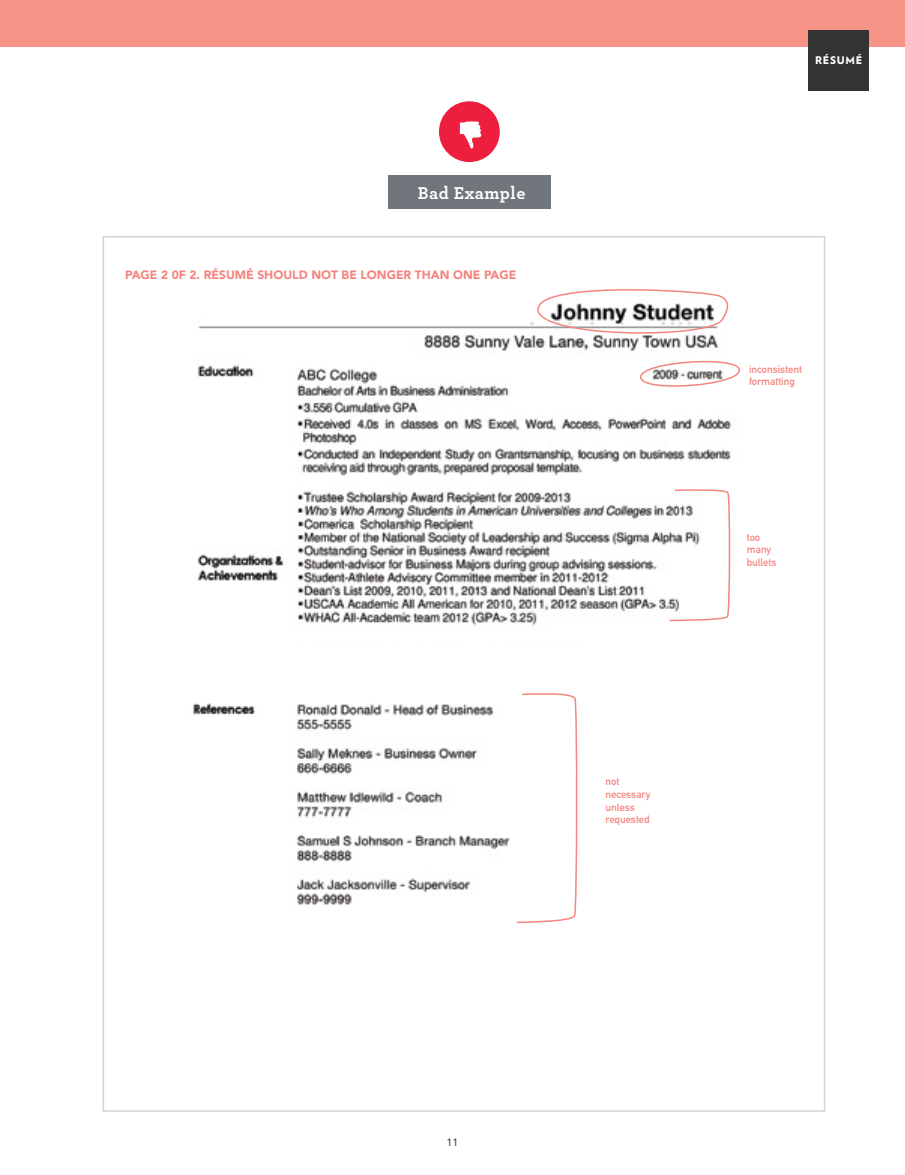
<style>
.page{position:relative;width:905px;height:1175px;background:#fff}
.page>*{position:absolute;margin:0;border:0;box-sizing:border-box;transform-origin:0 0}
.t1{font:700 18px "Archer";letter-spacing:.03em;color:#fff}
.t2{font:900 12px "Avenir";color:#f48580}
.t3{font:700 10.5px/12.6px "DIN Alternate";color:#f48580}
.t4{font:900 10.5px "Verlag";letter-spacing:.07em;color:#fff}
.t5{font:10.5px "Avenir";color:#333334}
</style>
<div class="page">
<div style="left:0;top:0;width:904px;height:46px;background:#f69587"></div>
<img style="left:193px;top:322px;width:539px;height:583px">
<div style="left:388px;top:175px;width:162px;height:34px;background:#70767b"></div>
<div style="left:439px;top:101px;width:61px;height:61px;background:#ee1e3e;border-radius:50%"></div>
<svg style="left:460px;top:121px;width:22px;height:28px"></svg>
<div style="left:808px;top:30px;width:61px;height:61px;background:#333334"></div>
<div style="left:288px;top:645px;width:317px;height:28px;background:#fff"></div>
<svg style="left:668px;top:488px;width:64px;height:134px"></svg>
<svg style="left:515px;top:691px;width:64px;height:232px"></svg>
<svg style="left:534px;top:289px;width:198px;height:51px"></svg>
<svg style="left:639px;top:353px;width:101px;height:40px"></svg>
<h1 class="t1" style="left:418px;top:179px;width:109px">Bad Example</h1>
<p class="t2" style="left:125px;top:268px;width:392px">PAGE 2 0F 2. RÉSUMÉ SHOULD NOT BE LONGER THAN ONE PAGE</p>
<p class="t3" style="left:605px;top:774px;width:46px">not necessary unless requested</p>
<p class="t4" style="left:815px;top:52px;width:49px">RÉSUMÉ</p>
<p class="t3" style="left:749px;top:362px;width:55px">inconsistent formatting</p>
<p class="t3" style="left:746px;top:530px;width:31px">too many bullets</p>
<p class="t5" style="left:446px;top:1136px;width:13px">11</p>
</div>
